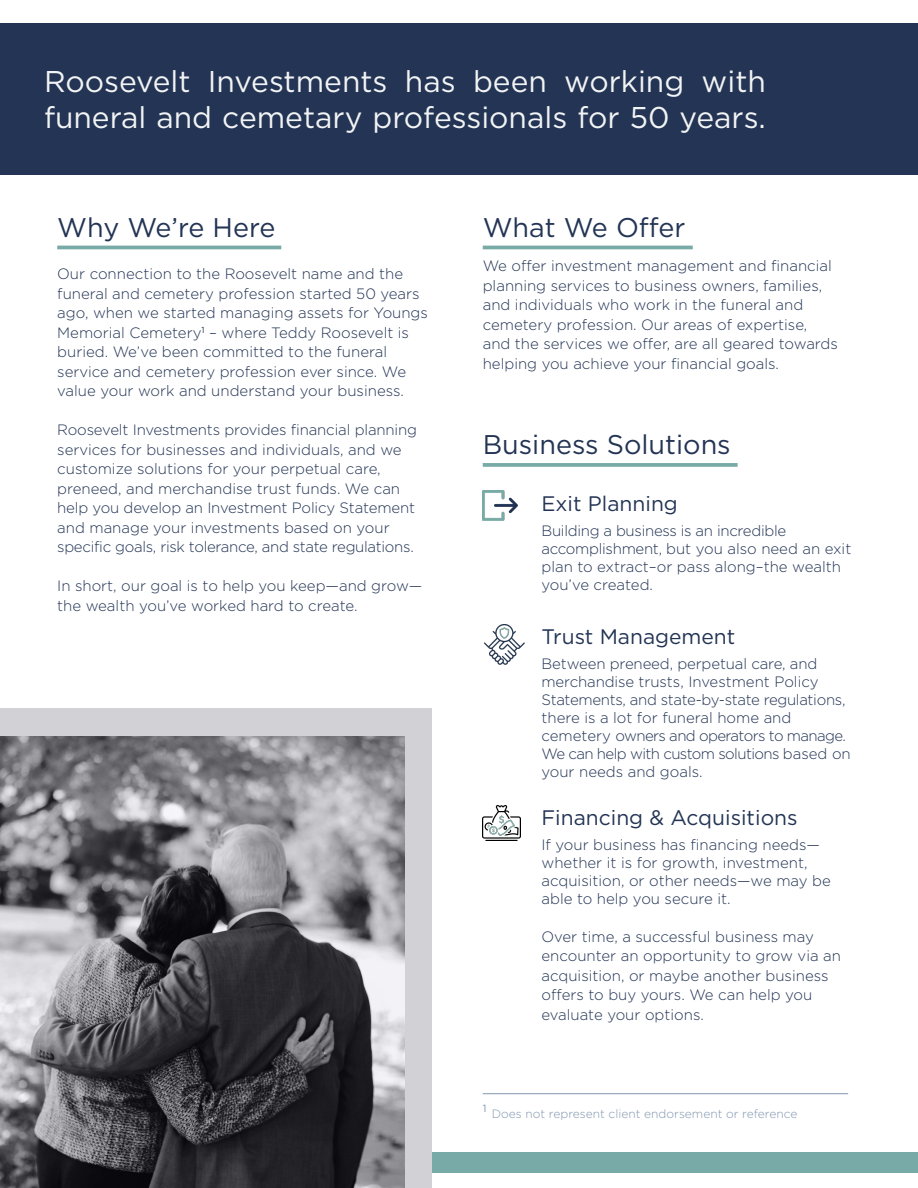
<style>
.page{position:relative;width:918px;height:1188px;background:#fff}
.page>*{position:absolute;margin:0;border:0;box-sizing:border-box;transform-origin:0 0}
.t1{font:30px/36px "Gotham";color:#f2f3f4}
.t2{font:27px "Gotham";color:#233454}
.t3{font:21px "Gotham";color:#233454}
.t4{font:300 15px/19.5px "Gotham";color:#233454}
.t5{font:300 15px/18px "Gotham";letter-spacing:-.04em;color:#233454}
.t6{font:300 15px "Gotham";letter-spacing:-.02em;color:#233454}
.t7{font:300 12px "Gotham";color:#8297b0}
.t8{font:10.5px "Gotham";color:#8297b0}
</style>
<div class="page">
<div style="left:0;top:24px;width:918px;height:151px;background:#233454"></div>
<div style="left:0;top:708px;width:432px;height:480px;background:#d2d2d6"></div>
<img style="left:0;top:736px;width:405px;height:451px">
<img style="left:483px;top:491px;width:34px;height:29px">
<img style="left:483px;top:805px;width:37px;height:35px">
<svg style="left:483px;top:463px;width:255px;height:4px"></svg>
<hr style="left:57px;top:246px;width:224px;height:3px;background:#78aba7">
<hr style="left:483px;top:246px;width:210px;height:3px;background:#78aba7">
<hr style="left:483px;top:1093px;width:365px;height:1px;background:#8297b0">
<div style="left:432px;top:1152px;width:486px;height:21px;background:#78aba7"></div>
<img style="left:485px;top:625px;width:40px;height:40px">
<p class="t1" style="left:44px;top:63px;width:723px">Roosevelt Investments has been working with funeral and cemetary professionals for 50 years.</p>
<p class="t2" style="left:57px;top:212px;width:220px">Why We’re Here</p>
<p class="t2" style="left:483px;top:212px;width:204px">What We Offer</p>
<p class="t4" style="left:57px;top:264px;width:372px">Our connection to the Roosevelt name and the funeral and cemetery profession started 50 years ago, when we started managing assets for Youngs Memorial Cemetery<sup>1</sup> – where Teddy Roosevelt is buried. We’ve been committed to the funeral</p>
<p class="t4" style="left:57px;top:362px;width:350px">service and cemetery profession ever since. We value your work and understand your business.</p>
<p class="t4" style="left:57px;top:420px;width:361px">Roosevelt Investments provides financial planning services for businesses and individuals, and we customize solutions for your perpetual care,</p>
<p class="t4" style="left:57px;top:479px;width:359px">preneed, and merchandise trust funds. We can help you develop an Investment Policy Statement and manage your investments based on your</p>
<p class="t6" style="left:57px;top:539px;width:358px">specific goals, risk tolerance, and state regulations.</p>
<p class="t4" style="left:57px;top:576px;width:367px">In short, our goal is to help you keep—and grow— the wealth you’ve worked hard to create.</p>
<p class="t4" style="left:483px;top:256px;width:351px">We offer investment management and financial planning services to business owners, families,</p>
<p class="t4" style="left:483px;top:295px;width:322px">and individuals who work in the funeral and</p>
<p class="t4" style="left:483px;top:315px;width:326px">cemetery profession. Our areas of expertise,</p>
<p class="t4" style="left:483px;top:334px;width:357px">and the services we offer, are all geared towards</p>
<p class="t4" style="left:483px;top:354px;width:298px">helping you achieve your financial goals.</p>
<p class="t2" style="left:483px;top:430px;width:249px">Business Solutions</p>
<p class="t3" style="left:541px;top:492px;width:138px">Exit Planning</p>
<p class="t6" style="left:541px;top:523px;width:246px">Building a business is an incredible</p>
<p class="t4" style="left:541px;top:540px;width:311px;line-height:18px">accomplishment, but you also need an exit plan to extract–or pass along–the wealth you’ve created.</p>
<p class="t3" style="left:541px;top:625px;width:195px">Trust Management</p>
<p class="t4" style="left:541px;top:654px;width:277px">Between preneed, perpetual care, and</p>
<p class="t4" style="left:541px;top:673px;width:305px;line-height:18px">merchandise trusts, Investment Policy<br>Statements, and state-by-state regulations, there is a lot for funeral home and</p>
<p class="t5" style="left:541px;top:727px;width:311px">cemetery owners and operators to manage.<br>We can help with custom solutions based on your needs and goals.</p>
<p class="t3" style="left:541px;top:806px;width:258px">Financing &amp; Acquisitions</p>
<p class="t4" style="left:541px;top:836px;width:280px;line-height:18px">If your business has financing needs— whether it is for growth, investment,</p>
<p class="t4" style="left:541px;top:872px;width:291px;line-height:18px">acquisition, or other needs—we may be able to help you secure it.</p>
<p class="t4" style="left:541px;top:927px;width:301px">Over time, a successful business may encounter an opportunity to grow via an acquisition, or maybe another business offers to buy yours. We can help you</p>
<p class="t4" style="left:541px;top:1005px;width:164px">evaluate your options.</p>
<p class="t8" style="left:483px;top:1102px;width:5px">1</p>
<p class="t7" style="left:492px;top:1107px;width:307px">Does not represent client endorsement or reference</p>
</div>
